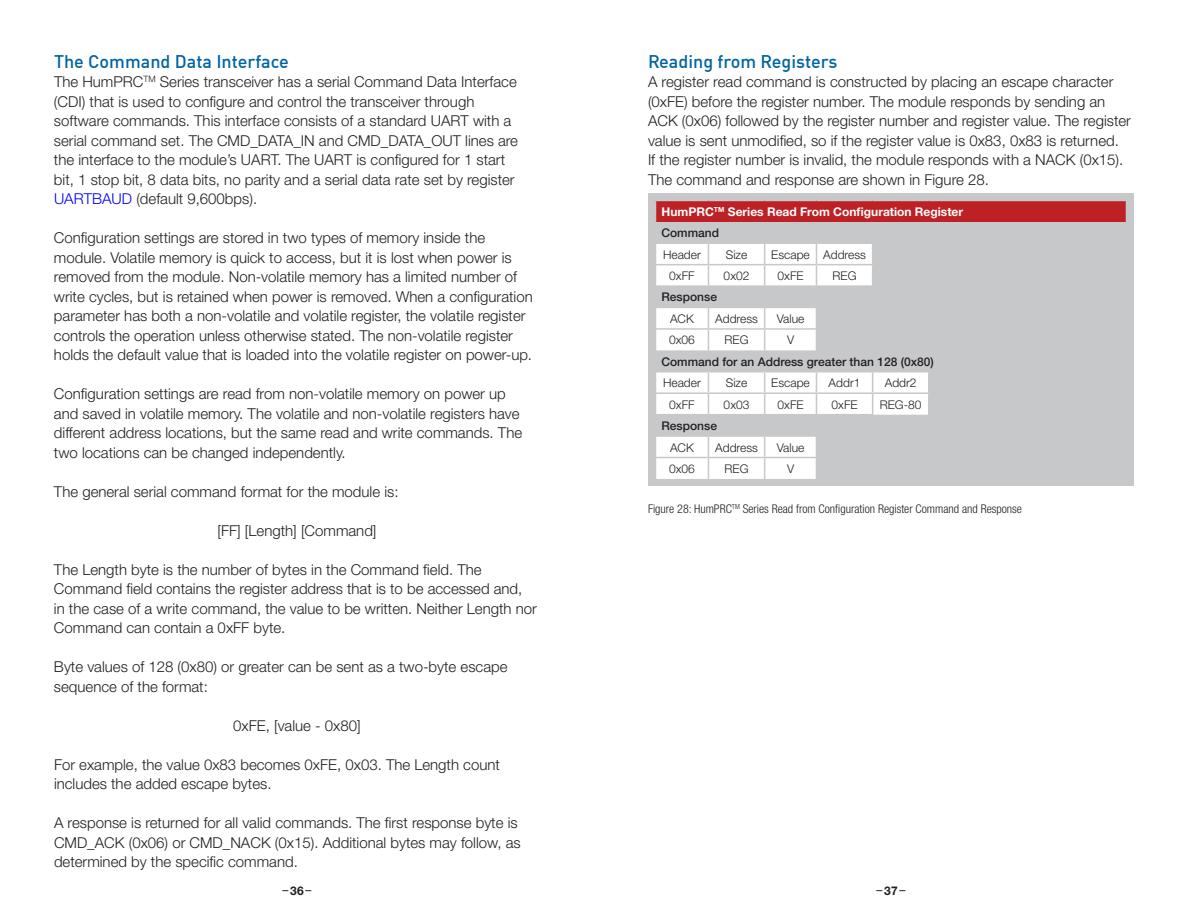
<style>
.page{position:relative;width:1188px;height:918px;background:#fff}
.page>*{position:absolute;margin:0;border:0;box-sizing:border-box;transform-origin:0 0}
.t1{font:500 18px "DIN Offc";color:#0065a4}
.t2{font:300 15px/19.5px "Helvetica Neue";color:#231f20}
.t3{font:300 12px "Helvetica Neue";color:#231f20}
.t4{font:300 condensed 12px "Helvetica Neue";color:#231f20}
.t5{font:500 12px "Helvetica Neue";color:#231f20}
.t6{font:700 12px/21.3px "Helvetica Neue";color:#fff}
.t7{font:12px "Helvetica Neue";color:#231f20}
.t8{font:700 12px "Helvetica Neue";color:#231f20}
.s1{color:#00f}
.s2{font-weight:500;color:#231f20}
</style>
<div class="page">
<div style="left:648px;top:193px;width:486px;height:293px;background:#c7c8ca"></div>
<div style="left:656px;top:200px;width:471px;height:22px;background:#be2125"></div>
<svg style="left:656px;top:244px;width:272px;height:235px;fill:#f9f9fa"></svg>
<hr style="left:655px;top:200px;width:53px;height:1px;background:#c7c8ca">
<hr style="left:708px;top:200px;width:57px;height:1px;background:#c7c8ca">
<hr style="left:765px;top:200px;width:51px;height:1px;background:#c7c8ca">
<hr style="left:816px;top:200px;width:57px;height:1px;background:#c7c8ca">
<hr style="left:873px;top:200px;width:56px;height:1px;background:#c7c8ca">
<hr style="left:929px;top:200px;width:198px;height:1px;background:#c7c8ca">
<svg style="left:1126px;top:201px;width:1px;height:21px"></svg>
<hr style="left:655px;top:264px;width:53px;height:1px;background:#c7c8ca">
<hr style="left:708px;top:264px;width:57px;height:1px;background:#c7c8ca">
<svg style="left:708px;top:244px;width:1px;height:41px"></svg>
<hr style="left:765px;top:264px;width:51px;height:1px;background:#c7c8ca">
<svg style="left:764px;top:244px;width:1px;height:41px"></svg>
<hr style="left:816px;top:264px;width:57px;height:1px;background:#c7c8ca">
<svg style="left:816px;top:244px;width:1px;height:41px"></svg>
<svg style="left:872px;top:244px;width:1px;height:41px"></svg>
<hr style="left:655px;top:285px;width:53px;height:2px;background:#c7c8ca">
<hr style="left:708px;top:285px;width:57px;height:2px;background:#c7c8ca">
<hr style="left:765px;top:285px;width:51px;height:2px;background:#c7c8ca">
<hr style="left:816px;top:285px;width:57px;height:2px;background:#c7c8ca">
<hr style="left:708px;top:307px;width:57px;height:1px;background:#c7c8ca">
<hr style="left:765px;top:307px;width:51px;height:1px;background:#c7c8ca">
<hr style="left:708px;top:328px;width:57px;height:2px;background:#c7c8ca">
<svg style="left:708px;top:308px;width:1px;height:42px"></svg>
<hr style="left:765px;top:328px;width:51px;height:2px;background:#c7c8ca">
<svg style="left:764px;top:308px;width:1px;height:42px"></svg>
<svg style="left:816px;top:308px;width:1px;height:42px"></svg>
<hr style="left:655px;top:371px;width:53px;height:2px;background:#c7c8ca">
<hr style="left:708px;top:371px;width:57px;height:2px;background:#c7c8ca">
<hr style="left:765px;top:371px;width:51px;height:2px;background:#c7c8ca">
<hr style="left:816px;top:371px;width:57px;height:2px;background:#c7c8ca">
<hr style="left:873px;top:371px;width:56px;height:2px;background:#c7c8ca">
<hr style="left:655px;top:392px;width:53px;height:2px;background:#c7c8ca">
<hr style="left:708px;top:392px;width:57px;height:2px;background:#c7c8ca">
<svg style="left:708px;top:373px;width:1px;height:41px"></svg>
<hr style="left:765px;top:392px;width:51px;height:2px;background:#c7c8ca">
<svg style="left:764px;top:373px;width:1px;height:41px"></svg>
<hr style="left:816px;top:392px;width:57px;height:2px;background:#c7c8ca">
<svg style="left:816px;top:373px;width:1px;height:41px"></svg>
<hr style="left:873px;top:392px;width:56px;height:2px;background:#c7c8ca">
<svg style="left:872px;top:373px;width:1px;height:41px"></svg>
<hr style="left:655px;top:414px;width:53px;height:1px;background:#c7c8ca">
<hr style="left:708px;top:414px;width:57px;height:1px;background:#c7c8ca">
<hr style="left:765px;top:414px;width:51px;height:1px;background:#c7c8ca">
<hr style="left:816px;top:414px;width:57px;height:1px;background:#c7c8ca">
<hr style="left:708px;top:435px;width:57px;height:2px;background:#c7c8ca">
<hr style="left:765px;top:435px;width:51px;height:2px;background:#c7c8ca">
<hr style="left:708px;top:457px;width:57px;height:1px;background:#c7c8ca">
<svg style="left:708px;top:437px;width:1px;height:42px"></svg>
<hr style="left:765px;top:457px;width:51px;height:1px;background:#c7c8ca">
<svg style="left:764px;top:437px;width:1px;height:42px"></svg>
<svg style="left:816px;top:437px;width:1px;height:42px"></svg>
<hr style="left:873px;top:264px;width:56px;height:1px;background:#c7c8ca">
<hr style="left:655px;top:307px;width:53px;height:1px;background:#c7c8ca">
<hr style="left:816px;top:307px;width:57px;height:1px;background:#c7c8ca">
<hr style="left:873px;top:307px;width:56px;height:1px;background:#c7c8ca">
<hr style="left:655px;top:328px;width:53px;height:2px;background:#c7c8ca">
<hr style="left:816px;top:328px;width:57px;height:2px;background:#c7c8ca">
<hr style="left:873px;top:328px;width:56px;height:2px;background:#c7c8ca">
<svg style="left:872px;top:308px;width:1px;height:42px"></svg>
<hr style="left:655px;top:435px;width:53px;height:2px;background:#c7c8ca">
<hr style="left:816px;top:435px;width:57px;height:2px;background:#c7c8ca">
<hr style="left:873px;top:435px;width:56px;height:2px;background:#c7c8ca">
<hr style="left:655px;top:457px;width:53px;height:1px;background:#c7c8ca">
<hr style="left:816px;top:457px;width:57px;height:1px;background:#c7c8ca">
<hr style="left:873px;top:457px;width:56px;height:1px;background:#c7c8ca">
<svg style="left:872px;top:437px;width:1px;height:42px"></svg>
<p class="t1" style="left:54px;top:53px;width:236px">The Command Data Interface</p>
<p class="t2" style="left:54px;top:74px;width:466px">The HumPRC<sup>TM</sup> Series transceiver has a serial Command Data Interface (CDI) that is used to configure and control the transceiver through software commands. This interface consists of a standard UART with a serial command set. The CMD_DATA_IN and CMD_DATA_OUT lines are the interface to the module’s UART. The UART is configured for 1 start bit, 1 stop bit, 8 data bits, no parity and a serial data rate set by register <span class="s1">UARTBAUD</span> (default 9,600bps).</p>
<p class="t2" style="left:54px;top:230px;width:480px">Configuration settings are stored in two types of memory inside the module. Volatile memory is quick to access, but it is lost when power is removed from the module. Non-volatile memory has a limited number of write cycles, but is retained when power is removed. When a configuration parameter has both a non-volatile and volatile register, the volatile register controls the operation unless otherwise stated. The non-volatile register holds the default value that is loaded into the volatile register on power-up.</p>
<p class="t2" style="left:54px;top:386px;width:470px">Configuration settings are read from non-volatile memory on power up and saved in volatile memory. The volatile and non-volatile registers have different address locations, but the same read and write commands. The two locations can be changed independently.</p>
<p class="t2" style="left:54px;top:483px;width:346px">The general serial command format for the module is:</p>
<p class="t2" style="left:217px;top:522px;width:161px">[FF] [Length] [Command]</p>
<p class="t2" style="left:54px;top:561px;width:484px">The Length byte is the number of bytes in the Command field. The Command field contains the register address that is to be accessed and, in the case of a write command, the value to be written. Neither Length nor Command can contain a 0xFF byte.</p>
<p class="t2" style="left:54px;top:659px;width:455px">Byte values of 128 (0x80) or greater can be sent as a two-byte escape sequence of the format:</p>
<p class="t2" style="left:233px;top:717px;width:129px">0xFE, [value - 0x80]</p>
<p class="t2" style="left:54px;top:756px;width:447px">For example, the value 0x83 becomes 0xFE, 0x03. The Length count includes the added escape bytes.</p>
<p class="t2" style="left:54px;top:815px;width:468px">A response is returned for all valid commands. The first response byte is<br>CMD_ACK (0x06) or CMD_NACK (0x15). Additional bytes may follow, as determined by the specific command.</p>
<p class="t1" style="left:648px;top:53px;width:191px">Reading from Registers</p>
<p class="t2" style="left:648px;top:74px;width:484px">A register read command is constructed by placing an escape character (0xFE) before the register number. The module responds by sending an ACK (0x06) followed by the register number and register value. The register value is sent unmodified, so if the register value is 0x83, 0x83 is returned.<br>If the register number is invalid, the module responds with a NACK (0x15).<br>The command and response are shown in Figure 28.</p>
<p class="t6" style="left:662px;top:202px;width:303px">HumPRC<sup>TM</sup> Series Read From Configuration Register<br><span class="s2">Command</span></p>
<p class="t3" style="left:663px;top:250px;width:39px">Header</p>
<p class="t3" style="left:726px;top:250px;width:23px">Size</p>
<p class="t3" style="left:771px;top:250px;width:96px">Escape Address</p>
<p class="t3" style="left:669px;top:271px;width:27px">0xFF</p>
<p class="t3" style="left:724px;top:271px;width:27px">0x02</p>
<p class="t3" style="left:778px;top:271px;width:28px">0xFE</p>
<p class="t3" style="left:833px;top:271px;width:26px">REG</p>
<p class="t5" style="left:662px;top:293px;width:57px">Response</p>
<p class="t3" style="left:670px;top:314px;width:25px">ACK</p>
<p class="t3" style="left:715px;top:314px;width:44px">Address</p>
<p class="t3" style="left:777px;top:314px;width:29px">Value</p>
<p class="t3" style="left:669px;top:336px;width:27px">0x06</p>
<p class="t3" style="left:725px;top:336px;width:26px">REG</p>
<p class="t3" style="left:787px;top:336px;width:9px">V</p>
<p class="t5" style="left:662px;top:357px;width:274px">Command for an Address greater than 128 (0x80)</p>
<p class="t3" style="left:663px;top:378px;width:39px">Header</p>
<p class="t3" style="left:726px;top:378px;width:23px">Size</p>
<p class="t3" style="left:771px;top:378px;width:40px">Escape</p>
<p class="t3" style="left:829px;top:378px;width:33px">Addr1</p>
<p class="t3" style="left:885px;top:378px;width:33px">Addr2</p>
<p class="t3" style="left:669px;top:400px;width:27px">0xFF</p>
<p class="t3" style="left:724px;top:400px;width:27px">0x03</p>
<p class="t3" style="left:778px;top:400px;width:28px">0xFE</p>
<p class="t3" style="left:832px;top:400px;width:28px">0xFE</p>
<p class="t3" style="left:880px;top:400px;width:43px">REG-80</p>
<p class="t5" style="left:662px;top:421px;width:57px">Response</p>
<p class="t3" style="left:670px;top:443px;width:25px">ACK</p>
<p class="t3" style="left:715px;top:443px;width:44px">Address</p>
<p class="t3" style="left:777px;top:443px;width:29px">Value</p>
<p class="t3" style="left:669px;top:464px;width:27px">0x06</p>
<p class="t3" style="left:725px;top:464px;width:26px">REG</p>
<p class="t3" style="left:787px;top:464px;width:9px">V</p>
<p class="t4" style="left:648px;top:504px;width:376px">Figure 28: HumPRC<sup>TM</sup> Series Read from Configuration Register Command and Response</p>
<p class="t8" style="left:290px;top:886px;width:15px">36</p>
<p class="t7" style="left:877px;top:882px;width:30px">– –</p>
<p class="t8" style="left:884px;top:886px;width:15px">37</p>
<p class="t7" style="left:283px;top:882px;width:30px">– –</p>
</div>
